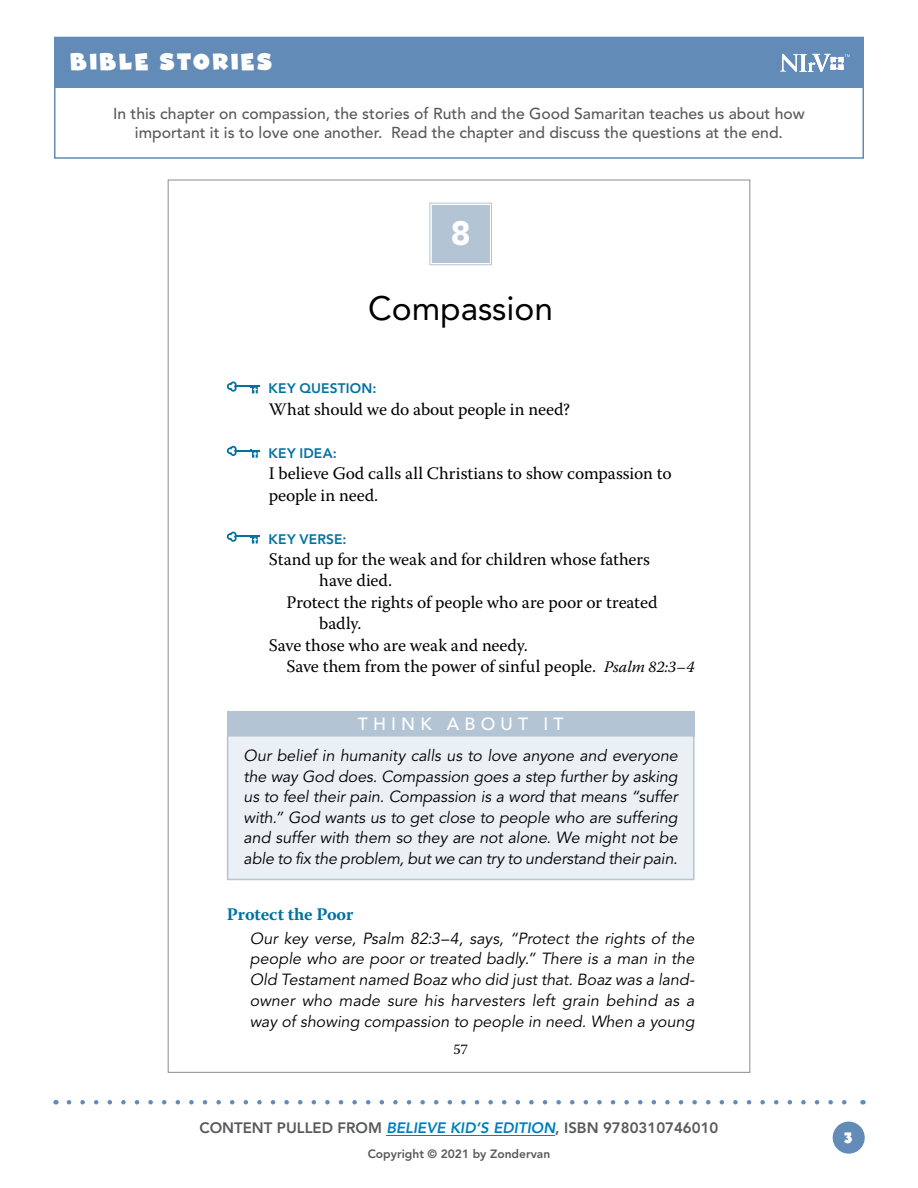
<style>
.page{position:relative;width:918px;height:1188px;background:#fff}
.page>*{position:absolute;margin:0;border:0;box-sizing:border-box;transform-origin:0 0}
.t1{font:33.6px "Avenir LT Std";letter-spacing:-.005em;color:#000}
.t2{font:900 33.6px "Avenir LT Std";color:#fff}
.t3{font:24px "Ghost Kid AOE Pro";letter-spacing:.12em;color:#fff}
.t4{font:17.55px/21.5px "Warnock Pro";letter-spacing:-.005em;color:#000}
.t5{font:700 17.55px "Warnock Pro";letter-spacing:-.005em;color:#0072a2}
.t6{font:500 17.55px "Avenir LT Std";letter-spacing:.295em;color:#fff}
.t7{font:italic 16.05px/20.7px "Avenir LT Std";letter-spacing:-.005em;color:#000;text-align:justify}
.t8{font:500 15.75px/18.9px "Avenir";color:#58595b;text-align:center}
.t9{font:800 15px "Avenir";color:#58595b}
.t10{font:15px "Ghost Kid AOE Pro";color:#fff}
.t11{font:14.55px "Warnock Pro";color:#000}
.t12{font:800 13.8px "Avenir LT Std";letter-spacing:.01em;color:#0072a2}
.t13{font:800 12px "Avenir";color:#58595b}
.s1{font-style:italic;font-size:16.05px}
.s2{font-style:italic;color:#0080c0}
</style>
<div class="page">
<div style="left:54px;top:37px;width:810px;height:122px;border:2px solid #638bb7"></div>
<div style="left:54px;top:37px;width:810px;height:51px;background:#638bb7"></div>
<svg style="left:780px;top:54px;width:70px;height:18px"></svg>
<svg style="left:69px;top:1100px;width:778px;height:4px"></svg>
<div style="left:833px;top:1122px;width:32px;height:32px;background:#638bb7;border-radius:50%"></div>
<svg style="left:429px;top:202px;width:63px;height:64px;background:#bccbda"></svg>
<div style="left:432px;top:205px;width:58px;height:58px;border:2px solid #b3c5d5"></div>
<hr style="left:231px;top:385px;width:29px;height:2px;background:#0072a2">
<svg style="left:250px;top:387px;width:8px;height:6px"></svg>
<svg style="left:226px;top:381px;width:11px;height:11px"></svg>
<hr style="left:231px;top:450px;width:29px;height:2px;background:#0072a2">
<svg style="left:250px;top:449px;width:8px;height:9px"></svg>
<svg style="left:226px;top:445px;width:11px;height:11px"></svg>
<svg style="left:226px;top:531px;width:34px;height:13px"></svg>
<div style="left:227px;top:711px;width:468px;height:26px;background:#b3c5d5"></div>
<div style="left:228px;top:736px;width:466px;height:143px;background:#eaf0f4"></div>
<div style="left:227px;top:735px;width:468px;height:145px;border:2px solid #b3c5d5"></div>
<hr style="left:386px;top:1135px;width:169px;height:1px;background:#0080c0">
<h2 class="t3" style="left:71px;top:47px;width:203px">BIBLE STORIES</h2>
<p class="t8" style="left:113px;top:104px;width:693px">In this chapter on compassion, the stories of Ruth and the Good Samaritan teaches us about how important it is to love one another. Read the chapter and discuss the questions at the end.</p>
<h1 class="t2" style="left:451px;top:213px;width:21px">8</h1>
<h1 class="t1" style="left:368px;top:289px;width:186px">Compassion</h1>
<p class="t12" style="left:269px;top:380px;width:109px">KEY QUESTION:</p>
<p class="t4" style="left:269px;top:398px;width:303px">What should we do about people in need?</p>
<p class="t12" style="left:269px;top:445px;width:70px">KEY IDEA:</p>
<p class="t4" style="left:269px;top:462px;width:404px">I believe God calls all Christians to show compassion to people in need.</p>
<p class="t12" style="left:269px;top:531px;width:79px">KEY VERSE:</p>
<p class="t4" style="left:269px;top:548px;width:382px">Stand up for the weak and for children whose fathers</p>
<p class="t4" style="left:319px;top:570px;width:74px">have died.</p>
<p class="t4" style="left:286px;top:591px;width:373px">Protect the rights of people who are poor or treated</p>
<p class="t4" style="left:319px;top:613px;width:44px">badly.</p>
<p class="t4" style="left:269px;top:634px;width:260px">Save those who are weak and needy.</p>
<p class="t4" style="left:286px;top:656px;width:410px">Save them from the power of sinful people. <span class="s1">Psalm 82:3–4</span></p>
<p class="t6" style="left:358px;top:714px;width:207px">THINK ABOUT IT</p>
<p class="t7" style="left:244px;top:745px;width:436px">Our belief in humanity calls us to love anyone and everyone the way God does. Compassion goes a step further by asking us to feel their pain. Compassion is a word that means “suffer with.” God wants us to get close to people who are suffering and suffer with them so they are not alone. We might not be able to fix the problem, but we can try to understand their pain.</p>
<p class="t5" style="left:227px;top:904px;width:128px">Protect the Poor</p>
<p class="t7" style="left:250px;top:928px;width:446px">Our key verse, Psalm 82:3–4, says, “Protect the rights of the people who are poor or treated badly.” There is a man in the Old Testament named Boaz who did just that. Boaz was a land&shy;owner who made sure his harvesters left grain behind as a way of showing compassion to people in need. When a young</p>
<p class="t11" style="left:453px;top:1041px;width:16px">57</p>
<p class="t9" style="left:200px;top:1119px;width:520px">CONTENT PULLED FROM <span class="s2">BELIEVE KID’S EDITION</span>, ISBN 9780310746010</p>
<p class="t13" style="left:368px;top:1147px;width:184px">Copyright © 2021 by Zondervan</p>
<p class="t10" style="left:844px;top:1128px;width:10px">3</p>
</div>
